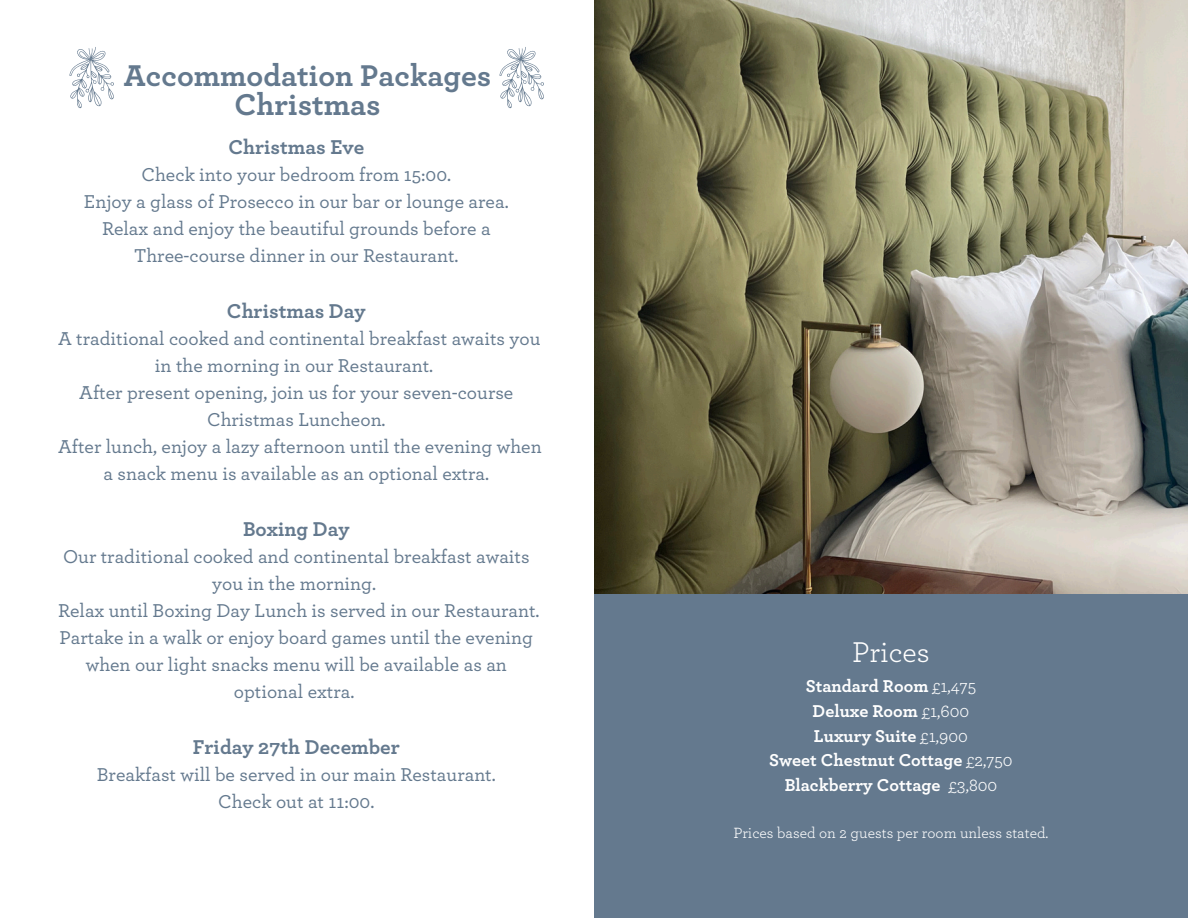
<style>
.page{position:relative;width:1188px;height:918px;background:#fff}
.page>*{position:absolute;margin:0;border:0;box-sizing:border-box;transform-origin:0 0}
.t1{font:700 31.5px/29.2px "Archer";color:#64798e;text-align:center}
.t2{font:30px "Archer";color:#fff}
.t3{font:700 21px "Archer";color:#64798e}
.t4{font:500 19.5px/27px "Archer";color:#64798e;text-align:center}
.t5{font:700 18px/24.8px "Archer";color:#fff;text-align:center}
.t6{font:15.6px "Archer";color:#fff}
.s1{font-weight:400}
</style>
<div class="page">
<div style="left:594px;top:0;width:594px;height:918px;background:#64798e"></div>
<img style="left:594px;top:0;width:594px;height:594px">
<svg style="left:69px;top:47px;width:45px;height:61px"></svg>
<svg style="left:499px;top:47px;width:45px;height:61px"></svg>
<h1 class="t1" style="left:124px;top:62px;width:369px">Accommodation Packages<br>Christmas</h1>
<h2 class="t3" style="left:228px;top:137px;width:137px">Christmas Eve</h2>
<p class="t4" style="left:84px;top:161px;width:426px">Check into your bedroom from 15:00.<br>Enjoy a glass of Prosecco in our bar or lounge area.<br>Relax and enjoy the beautiful grounds before a Three-course dinner in our Restaurant.</p>
<h2 class="t3" style="left:227px;top:301px;width:140px">Christmas Day</h2>
<h2 class="t4" style="left:58px;top:325px;width:485px">A traditional cooked and continental breakfast awaits you in the morning in our Restaurant.<br>After present opening, join us for your seven-course Christmas Luncheon.<br>After lunch, enjoy a lazy afternoon until the evening when a snack menu is available as an optional extra.</h2>
<h2 class="t3" style="left:243px;top:519px;width:108px">Boxing Day</h2>
<h2 class="t4" style="left:58px;top:544px;width:483px">Our traditional cooked and continental breakfast awaits you in the morning.<br>Relax until Boxing Day Lunch is served in our Restaurant.<br>Partake in a walk or enjoy board games until the evening when our light snacks menu will be available as an optional extra.</h2>
<h2 class="t3" style="left:193px;top:737px;width:209px">Friday 27th December</h2>
<h2 class="t4" style="left:97px;top:762px;width:400px">Breakfast will be served in our main Restaurant.<br>Check out at 11:00.</h2>
<p class="t2" style="left:852px;top:638px;width:79px">Prices</p>
<p class="t5" style="left:769px;top:674px;width:245px">Standard Room <span class="s1">£1,475<br></span>Deluxe Room <span class="s1">£1,600<br></span>Luxury Suite <span class="s1">£1,900<br></span>Sweet Chestnut Cottage <span class="s1">£2,750<br></span>Blackberry Cottage <span class="s1">£3,800</span></p>
<p class="t6" style="left:733px;top:826px;width:317px">Prices based on 2 guests per room unless stated.</p>
</div>
